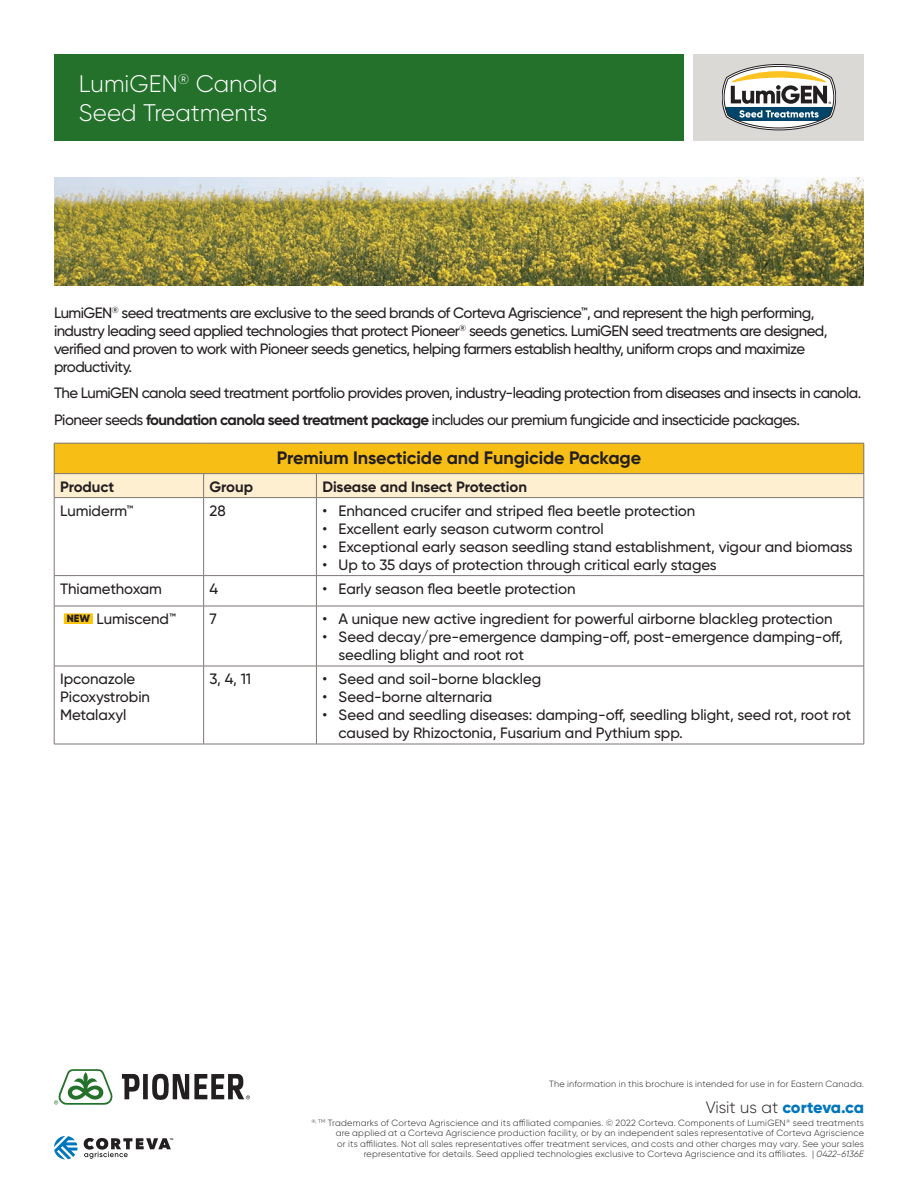
<style>
.page{position:relative;width:918px;height:1188px;background:#fff}
.page>*{position:absolute;margin:0;border:0;box-sizing:border-box;transform-origin:0 0}
.t1{font:300 24px/28.8px "Gilroy";color:#fff}
.t2{font:700 18px "Gilroy";letter-spacing:-.005em;color:#231f20}
.t3{font:800 16.5px "Gilroy";letter-spacing:-.015em;color:#0076be}
.t4{font:500 15px/18px "Gilroy";letter-spacing:-.005em;color:#231f20}
.t5{font:500 15px/18px "Gilroy";letter-spacing:-.03em;color:#231f20}
.t6{font:700 15px "Gilroy";letter-spacing:-.01em;color:#231f20}
.t7{font:300 9px/10.5px "Gilroy";letter-spacing:.025em;color:#231f20;text-align:right}
.s1{font-weight:700}
.s2{font-weight:900;font-size:10.5px}
.s3{font-weight:300;color:#231f20}
.s4{font-style:italic}
</style>
<div class="page">
<div style="left:694px;top:54px;width:170px;height:86px;background:#dad9d6"></div>
<div style="left:54px;top:54px;width:630px;height:86px;background:#23712a"></div>
<svg style="left:722px;top:64px;width:114px;height:66px"></svg>
<img style="left:54px;top:177px;width:810px;height:108px">
<svg style="left:54px;top:1136px;width:24px;height:23px"></svg>
<svg style="left:84px;top:1138px;width:89px;height:21px"></svg>
<svg style="left:122px;top:1074px;width:18px;height:25px"></svg>
<div style="left:143px;top:1074px;width:5px;height:25px;background:#231f20"></div>
<svg style="left:152px;top:1074px;width:98px;height:26px"></svg>
<svg style="left:54px;top:1069px;width:59px;height:36px"></svg>
<div style="left:54px;top:443px;width:810px;height:31px;background:#f7be16"></div>
<hr style="left:54px;top:443px;width:150px;height:1px;background:#7d7674">
<hr style="left:54px;top:443px;width:1px;height:30px;background:#7d7674">
<hr style="left:204px;top:443px;width:112px;height:1px;background:#7d7674">
<hr style="left:316px;top:443px;width:548px;height:1px;background:#7d7674">
<hr style="left:864px;top:443px;width:1px;height:30px;background:#7d7674">
<hr style="left:54px;top:473px;width:150px;height:1px;background:#7d7674">
<hr style="left:204px;top:473px;width:112px;height:1px;background:#7d7674">
<hr style="left:316px;top:473px;width:548px;height:1px;background:#7d7674">
<hr style="left:54px;top:498px;width:1px;height:77px;background:#7d7674">
<hr style="left:203px;top:498px;width:1px;height:77px;background:#7d7674">
<hr style="left:54px;top:576px;width:1px;height:30px;background:#7d7674">
<hr style="left:203px;top:576px;width:1px;height:30px;background:#7d7674">
<hr style="left:54px;top:606px;width:1px;height:60px;background:#7d7674">
<hr style="left:203px;top:606px;width:1px;height:60px;background:#7d7674">
<hr style="left:54px;top:666px;width:1px;height:78px;background:#7d7674">
<hr style="left:203px;top:666px;width:1px;height:78px;background:#7d7674">
<hr style="left:316px;top:498px;width:1px;height:77px;background:#7d7674">
<hr style="left:864px;top:498px;width:1px;height:77px;background:#7d7674">
<hr style="left:316px;top:575px;width:548px;height:1px;background:#7d7674">
<hr style="left:316px;top:576px;width:1px;height:30px;background:#7d7674">
<hr style="left:864px;top:576px;width:1px;height:30px;background:#7d7674">
<hr style="left:316px;top:606px;width:548px;height:1px;background:#7d7674">
<hr style="left:316px;top:606px;width:1px;height:60px;background:#7d7674">
<hr style="left:864px;top:606px;width:1px;height:60px;background:#7d7674">
<hr style="left:316px;top:666px;width:548px;height:1px;background:#7d7674">
<hr style="left:316px;top:666px;width:1px;height:78px;background:#7d7674">
<hr style="left:864px;top:666px;width:1px;height:78px;background:#7d7674">
<hr style="left:316px;top:744px;width:548px;height:1px;background:#7d7674">
<hr style="left:54px;top:575px;width:150px;height:1px;background:#7d7674">
<hr style="left:204px;top:575px;width:112px;height:1px;background:#7d7674">
<hr style="left:54px;top:606px;width:150px;height:1px;background:#7d7674">
<hr style="left:204px;top:606px;width:112px;height:1px;background:#7d7674">
<hr style="left:54px;top:666px;width:150px;height:1px;background:#7d7674">
<hr style="left:204px;top:666px;width:112px;height:1px;background:#7d7674">
<hr style="left:54px;top:744px;width:150px;height:1px;background:#7d7674">
<hr style="left:204px;top:744px;width:112px;height:1px;background:#7d7674">
<svg style="left:54px;top:474px;width:811px;height:24px"></svg>
<div style="left:64px;top:613px;width:29px;height:11px;background:#f9c40c"></div>
<h1 class="t1" style="left:79px;top:69px;width:200px">LumiGEN<sup>®</sup> Canola<br>Seed Treatments</h1>
<p class="t5" style="left:54px;top:304px;width:775px">LumiGEN<sup>®</sup> seed treatments are exclusive to the seed brands of Corteva Agriscience™, and represent the high performing, industry leading seed applied technologies that protect Pioneer<sup>®</sup> seeds genetics. LumiGEN seed treatments are designed, verified and proven to work with Pioneer seeds genetics, helping farmers establish healthy, uniform crops and maximize productivity.</p>
<p class="t5" style="left:54px;top:380px;width:809px;line-height:26.1px">The LumiGEN canola seed treatment portfolio provides proven, industry-leading protection from diseases and insects in canola.<br>Pioneer seeds <span class="s1">foundation canola seed treatment package</span> includes our premium fungicide and insecticide packages.</p>
<p class="t2" style="left:277px;top:446px;width:366px">Premium Insecticide and Fungicide Package</p>
<p class="t6" style="left:60px;top:477px;width:55px">Product</p>
<p class="t6" style="left:210px;top:477px;width:45px">Group</p>
<p class="t6" style="left:322px;top:477px;width:206px">Disease and Insect Protection</p>
<p class="t4" style="left:60px;top:501px;width:75px">Lumiderm™</p>
<p class="t5" style="left:210px;top:501px;width:18px">28</p>
<p class="t4" style="left:322px;top:501px;width:374px">• Enhanced crucifer and striped flea beetle protection</p>
<p class="t4" style="left:322px;top:519px;width:283px">• Excellent early season cutworm control</p>
<p class="t4" style="left:322px;top:537px;width:532px">• Exceptional early season seedling stand establishment, vigour and biomass</p>
<p class="t4" style="left:322px;top:555px;width:396px">• Up to 35 days of protection through critical early stages</p>
<p class="t4" style="left:60px;top:579px;width:103px">Thiamethoxam</p>
<p class="t5" style="left:210px;top:579px;width:10px">4</p>
<p class="t4" style="left:322px;top:579px;width:255px">• Early season flea beetle protection</p>
<p class="t4" style="left:67px;top:610px;width:111px"><span class="s2">NEW</span> Lumiscend™</p>
<p class="t5" style="left:210px;top:610px;width:9px">7</p>
<p class="t4" style="left:322px;top:610px;width:512px">• A unique new active ingredient for powerful airborne blackleg protection</p>
<p class="t4" style="left:339px;top:628px;width:506px;text-indent:-16px">• Seed decay/pre-emergence damping-off, post-emergence damping-off, seedling blight and root rot</p>
<p class="t4" style="left:60px;top:670px;width:91px">Ipconazole<br>Picoxystrobin<br>Metalaxyl</p>
<p class="t5" style="left:210px;top:670px;width:43px">3, 4, 11</p>
<p class="t4" style="left:322px;top:670px;width:220px">• Seed and soil-borne blackleg</p>
<p class="t4" style="left:322px;top:688px;width:172px">• Seed-borne alternaria</p>
<p class="t4" style="left:339px;top:706px;width:514px;text-indent:-16px">• Seed and seedling diseases: damping-off, seedling blight, seed rot, root rot caused by Rhizoctonia, Fusarium and Pythium spp.</p>
<p class="t7" style="left:549px;top:1079px;width:316px">The information in this brochure is intended for use in for Eastern Canada.</p>
<p class="t3" style="left:706px;top:1096px;width:160px"><span class="s3">Visit us at</span> corteva.ca</p>
<p class="t7" style="left:312px;top:1117px;width:554px"><sup>®,</sup> <sup>TM</sup> Trademarks of Corteva Agriscience and its affiliated companies. © 2022 Corteva. Components of LumiGEN<sup>®</sup> seed treatments are applied at a Corteva Agriscience production facility, or by an independent sales representative of Corteva Agriscience<br>or its affiliates. Not all sales representatives offer treatment services, and costs and other charges may vary. See your sales representative for details. Seed applied technologies exclusive to Corteva Agriscience and its affiliates. | <span class="s4">0422-6136E</span></p>
</div>
